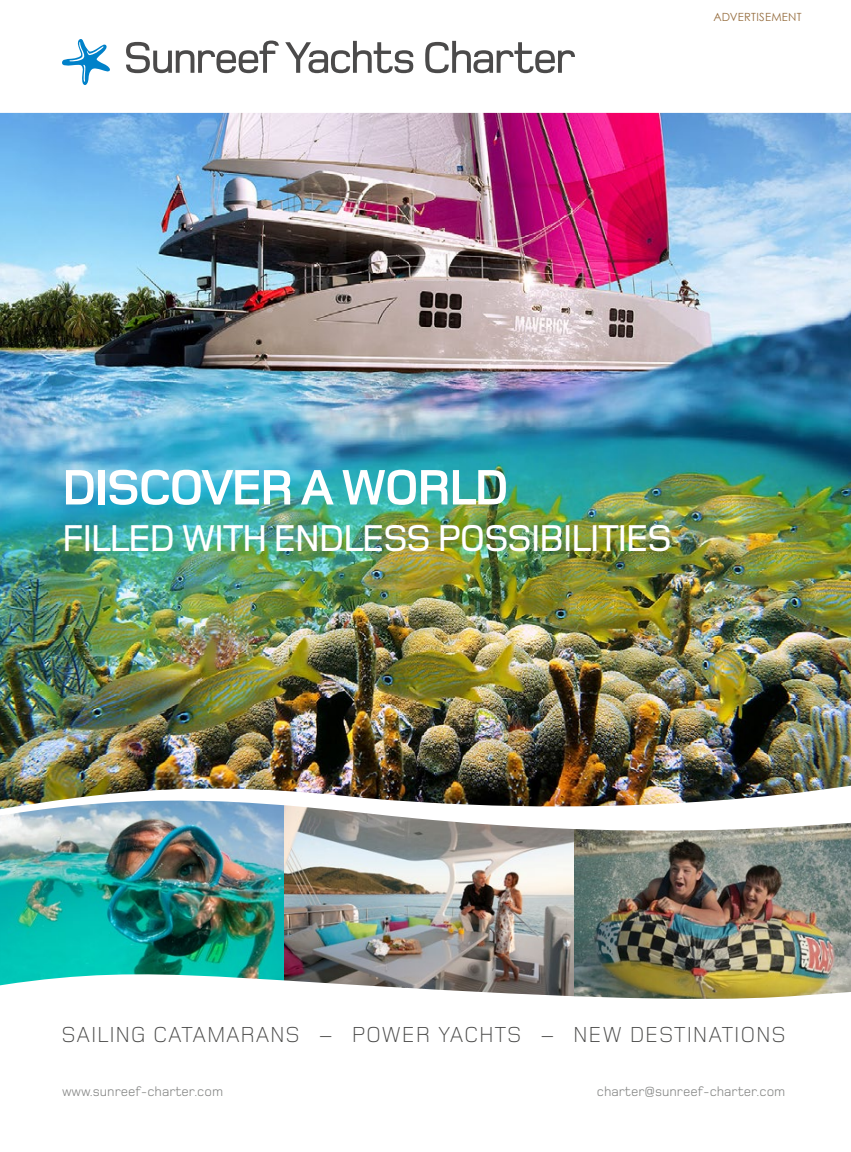
<style>
.page{position:relative;width:851px;height:1152px;background:#fff}
.page>*{position:absolute;margin:0;border:0;box-sizing:border-box;transform-origin:0 0}
.t1{font:700 51.62px "Foundry Monoline PL";letter-spacing:-.04em;color:#fff}
.t2{font:500 38.62px "Foundry Monoline PL";letter-spacing:-.04em;color:#fff}
.t3{font:300 22.5px "Foundry Monoline PL";letter-spacing:.035em;color:#484847}
.t4{font:13.75px "Foundry Monoline PL";color:#868786}
.t5{font:11.25px "Century Gothic";letter-spacing:.02em;color:#976f41}
</style>
<div class="page">
<img style="left:283px;top:839px;width:567px;height:126px">
<img style="left:0;top:839px;width:283px;height:126px">
<img style="left:0;top:965px;width:850px;height:34px">
<svg style="left:126px;top:41px;width:449px;height:32px"></svg>
<svg style="left:62px;top:39px;width:48px;height:46px"></svg>
<img style="left:0;top:112px;width:850px;height:715px">
<p class="t5" style="left:713px;top:9px;width:90px">ADVERTISEMENT</p>
<h1 class="t1" style="left:62px;top:460px;width:448px">DISCOVER A WORLD</h1>
<h2 class="t2" style="left:62px;top:517px;width:611px">FILLED WITH ENDLESS POSSIBILITIES</h2>
<h3 class="t3" style="left:62px;top:1022px;width:725px">SAILING CATAMARANS – POWER YACHTS – NEW DESTINATIONS</h3>
<p class="t4" style="left:62px;top:1084px;width:162px">www.sunreef-charter.com</p>
<p class="t4" style="left:597px;top:1084px;width:190px">charter@sunreef-charter.com</p>
</div>
